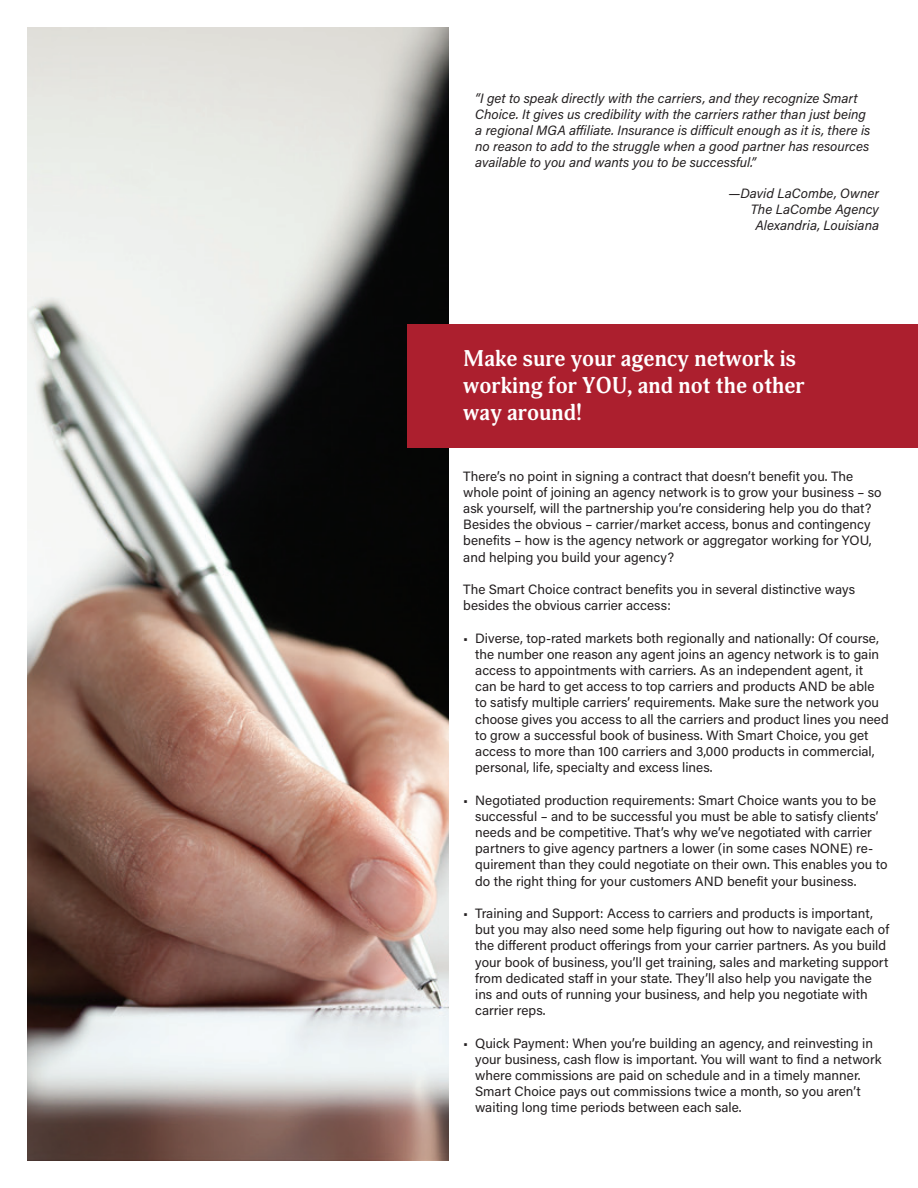
<style>
.page{position:relative;width:918px;height:1188px;background:#fff}
.page>*{position:absolute;margin:0;border:0;box-sizing:border-box;transform-origin:0 0}
.t1{font:700 22.5px/27px "Adonis";color:#fff}
.t2{font:13.5px/16.2px "Acumin Pro";color:#231f20}
.t3{font:italic 13.5px/16.2px "Acumin Pro";color:#231f20}
</style>
<div class="page">
<img style="left:27px;top:27px;width:421px;height:1133px">
<div style="left:408px;top:325px;width:510px;height:123px;background:#ac1f2e"></div>
<p class="t3" style="left:475px;top:89px;width:397px">“I get to speak directly with the carriers, and they recognize Smart Choice. It gives us credibility with the carriers rather than just being a regional MGA affiliate. Insurance is difficult enough as it is, there is no reason to add to the struggle when a good partner has resources available to you and wants you to be successful.”</p>
<p class="t3" style="left:729px;top:185px;width:152px;text-align:right">—David LaCombe, Owner<br>The LaCombe Agency<br>Alexandria, Louisiana</p>
<h1 class="t1" style="left:463px;top:345px;width:343px">Make sure your agency network is working for YOU, and not the other way around!</h1>
<p class="t2" style="left:463px;top:467px;width:420px">There’s no point in signing a contract that doesn’t benefit you. The whole point of joining an agency network is to grow your business – so ask yourself, will the partnership you’re considering help you do that?<br>Besides the obvious – carrier/market access, bonus and contingency benefits – how is the agency network or aggregator working for YOU, and helping you build your agency?</p>
<p class="t2" style="left:463px;top:581px;width:393px">The Smart Choice contract benefits you in several distinctive ways besides the obvious carrier access:</p>
<p class="t2" style="left:475px;top:629px;width:415px;text-indent:-12px">• Diverse, top-rated markets both regionally and nationally: Of course, the number one reason any agent joins an agency network is to gain access to appointments with carriers. As an independent agent, it<br>can be hard to get access to top carriers and products AND be able to satisfy multiple carriers’ requirements. Make sure the network you choose gives you access to all the carriers and product lines you need to grow a successful book of business. With Smart Choice, you get access to more than 100 carriers and 3,000 products in commercial, personal, life, specialty and excess lines.</p>
<p class="t2" style="left:475px;top:791px;width:414px;text-indent:-12px">• Negotiated production requirements: Smart Choice wants you to be successful – and to be successful you must be able to satisfy clients’ needs and be competitive. That’s why we’ve negotiated with carrier partners to give agency partners a lower (in some cases NONE) re&shy;quirement than they could negotiate on their own. This enables you to do the right thing for your customers AND benefit your business.</p>
<p class="t2" style="left:475px;top:905px;width:416px;text-indent:-12px">• Training and Support: Access to carriers and products is important, but you may also need some help figuring out how to navigate each of the different product offerings from your carrier partners. As you build your book of business, you’ll get training, sales and marketing support from dedicated staff in your state. They’ll also help you navigate the ins and outs of running your business, and help you negotiate with carrier reps.</p>
<p class="t2" style="left:475px;top:1034px;width:408px;text-indent:-12px">• Quick Payment: When you’re building an agency, and reinvesting in your business, cash flow is important. You will want to find a network where commissions are paid on schedule and in a timely manner.<br>Smart Choice pays out commissions twice a month, so you aren’t waiting long time periods between each sale.</p>
</div>
